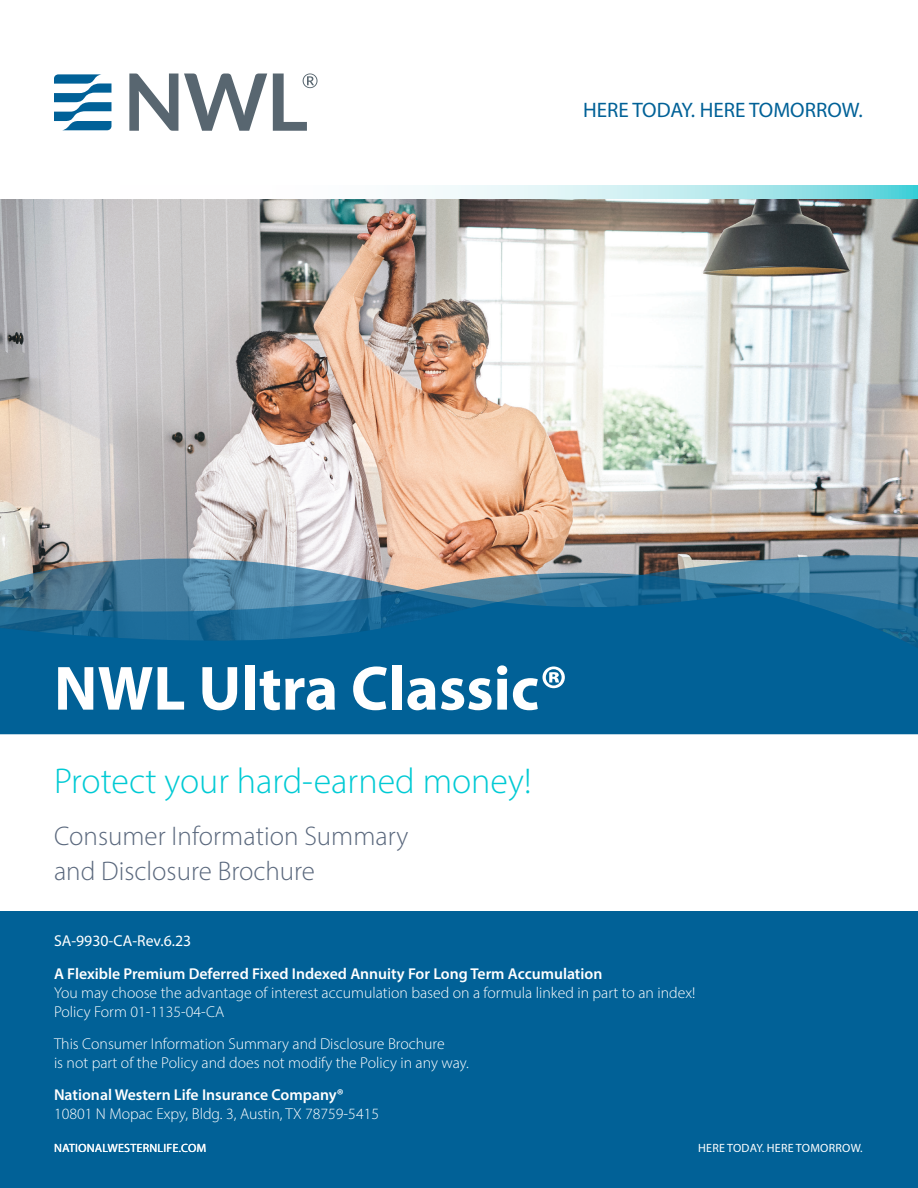
<style>
.page{position:relative;width:918px;height:1188px;background:#fff}
.page>*{position:absolute;margin:0;border:0;box-sizing:border-box;transform-origin:0 0}
.Paragraph_Headline{font:700 63px "Myriad Pro";color:#fff}
.t1{font:300 36px "Myriad Pro";color:#00cad4}
.Paragraph_Headline-2{font:300 27px/34.5px "Myriad Pro";color:#5a687d}
.Paragraph_Headline-3{font:21px "Myriad Pro";color:#016197}
.Body_Text{font:300 15.75px/18.9px "Myriad Pro";color:#fff}
.Body_Text-2{font:15.75px "Myriad Pro";color:#fff}
.Footer_Text{font:12px "Myriad Pro";letter-spacing:.02em;color:#fff}
.s1{font-weight:600}
</style>
<div class="page">
<div style="left:0;top:912px;width:918px;height:276px;background:#016197"></div>
<img style="left:0;top:198px;width:918px;height:356px">
<svg style="left:424px;top:185px;width:494px;height:13px"></svg>
<img style="left:0;top:554px;width:918px;height:39px">
<svg style="left:0;top:593px;width:918px;height:141px;fill:#016197"></svg>
<svg style="left:129px;top:74px;width:49px;height:57px"></svg>
<svg style="left:184px;top:74px;width:83px;height:57px"></svg>
<svg style="left:54px;top:74px;width:57px;height:56px"></svg>
<svg style="left:273px;top:74px;width:45px;height:57px"></svg>
<p class="Paragraph_Headline-3" style="left:583px;top:97px;width:281px">HERE TODAY. HERE TOMORROW.</p>
<p class="Paragraph_Headline" style="left:54px;top:647px;width:516px">NWL Ultra Classic®</p>
<p class="t1" style="left:54px;top:759px;width:479px">Protect your hard-earned money!</p>
<p class="Paragraph_Headline-2" style="left:54px;top:819px;width:356px">Consumer Information Summary and Disclosure Brochure</p>
<p class="Body_Text-2" style="left:54px;top:931px;width:139px">SA-9930-CA-Rev.6.23</p>
<p class="Body_Text" style="left:54px;top:964px;width:643px"><span class="s1">A Flexible Premium Deferred Fixed Indexed Annuity For Long Term Accumulation<br></span>You may choose the advantage of interest accumulation based on a formula linked in part to an index!<br>Policy Form 01-1135-04-CA</p>
<p class="Body_Text" style="left:54px;top:1034px;width:416px">This Consumer Information Summary and Disclosure Brochure<br>is not part of the Policy and does not modify the Policy in any way.</p>
<p class="Body_Text" style="left:54px;top:1085px;width:327px"><span class="s1">National Western Life Insurance Company®<br></span>10801 N Mopac Expy, Bldg. 3, Austin, TX 78759-5415</p>
<p class="Footer_Text" style="left:54px;top:1141px;width:154px">NATIONALWESTERNLIFE.COM</p>
<p class="Footer_Text" style="left:698px;top:1141px;width:166px">HERE TODAY. HERE TOMORROW.</p>
</div>
